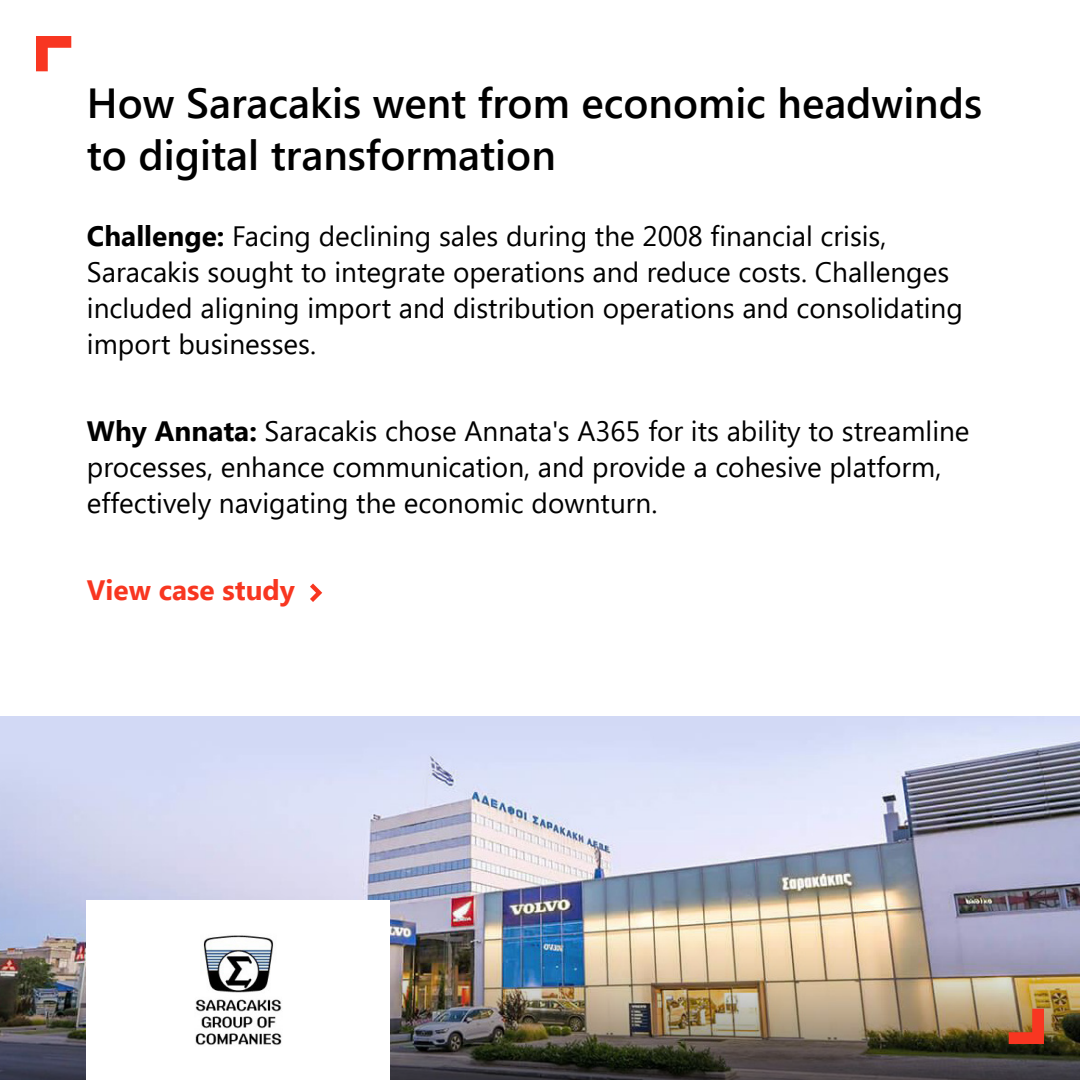
<style>
.page{position:relative;width:1080px;height:1080px;background:#fff}
.page>*{position:absolute;margin:0;border:0;box-sizing:border-box;transform-origin:0 0}
.t1{font:600 42px/52px "Segoe UI";color:#000}
.t2{font:28px/36px "Segoe UI";color:#000}
.t3{font:700 28px "Segoe UI";color:#f83620}
.s1{font-weight:700}
</style>
<div class="page">
<svg style="left:36px;top:36px;width:35px;height:35px"></svg>
<img style="left:0;top:716px;width:1080px;height:94px">
<img style="left:0;top:810px;width:1080px;height:270px">
<svg style="left:1009px;top:1009px;width:35px;height:35px"></svg>
<svg style="left:310px;top:584px;width:12px;height:18px"></svg>
<div style="left:87px;top:900px;width:303px;height:180px;background:#fff"></div>
<img style="left:195px;top:935px;width:87px;height:110px">
<h1 class="t1" style="left:87px;top:81px;width:897px">How Saracakis went from economic headwinds to digital transformation</h1>
<p class="t2" style="left:87px;top:221px;width:878px"><span class="s1">Challenge:</span> Facing declining sales during the 2008 financial crisis, Saracakis sought to integrate operations and reduce costs. Challenges included aligning import and distribution operations and consolidating import businesses.</p>
<p class="t2" style="left:87px;top:416px;width:884px"><span class="s1">Why Annata:</span> Saracakis chose Annata's A365 for its ability to streamline processes, enhance communication, and provide a cohesive platform, effectively navigating the economic downturn.</p>
<p class="t3" style="left:87px;top:579px;width:210px">View case study</p>
</div>
